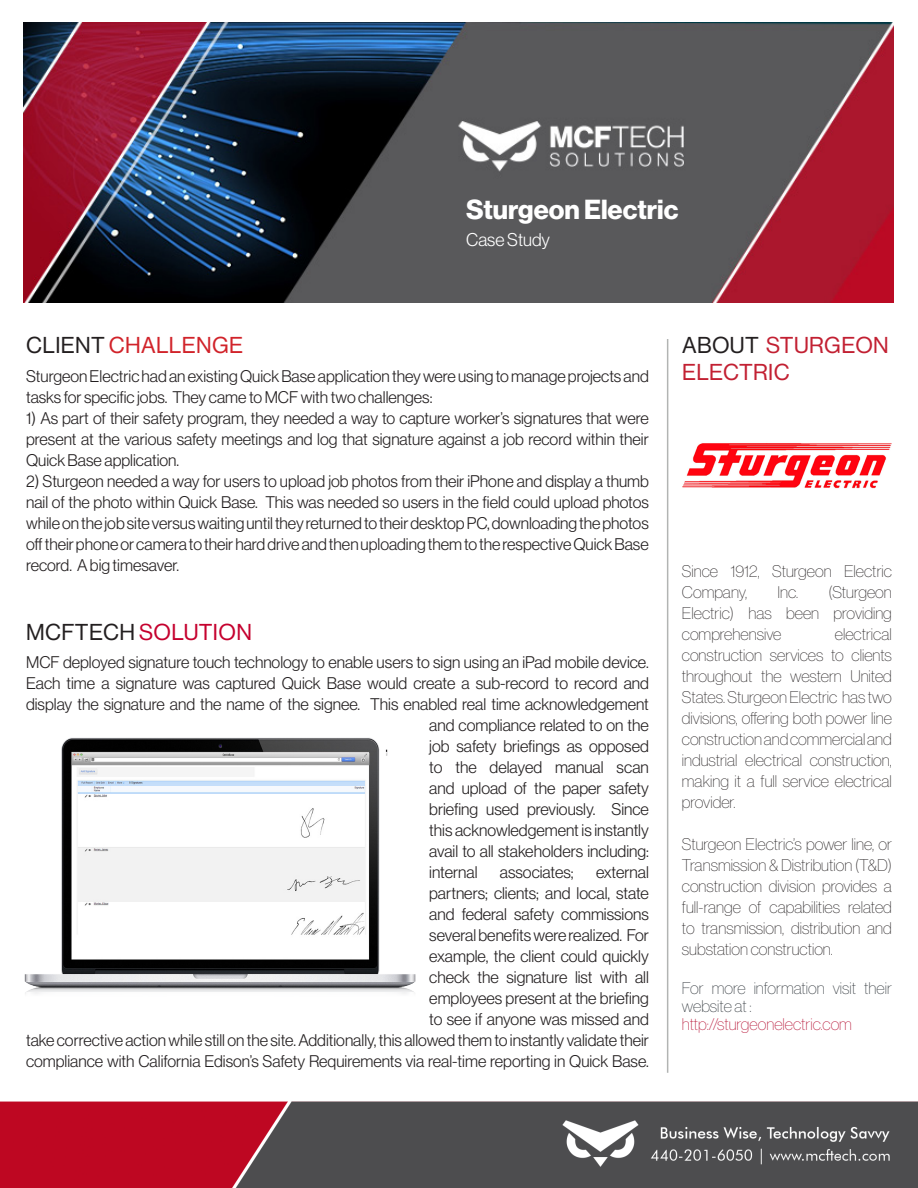
<style>
.page{position:relative;width:918px;height:1188px;background:#fff}
.page>*{position:absolute;margin:0;border:0;box-sizing:border-box;transform-origin:0 0}
.credit{font:27px "N Haas Grotesk DS Pro 75 Bd";color:#fff}
.Sidebar_Heading{font:22.5px/27px "N Haas Grotesk DS Pro 55 Rg";letter-spacing:.015em;color:#c22032}
.Heading_Style{font:22.5px "N Haas Grotesk DS Pro 55 Rg";letter-spacing:.015em;color:#d1232a}
.Heading_Style-2{font:22.5px "N Haas Grotesk DS Pro 55 Rg";letter-spacing:.015em;color:#c5002e}
.credit-2{font:18px "N Haas Grotesk DS Pro 45 Lt";color:#fff}
.Paragraph_Main{font:16.5px/21px "N Haas Grotesk DS Pro 45 Lt";color:#231f20;text-align:justify}
.Paragraph_Main-2{font:16.5px/21px "N Haas Grotesk DS Pro 25 Th";color:#231f20;text-align:justify}
.Paragraph_Main-3{font:16.5px/18px "N Haas Grotesk DS Pro 25 Th";color:#2d3339}
.Paragraph_Main-4{font:16.5px "N Haas Grotesk DS Pro 25 Th";color:#b61133}
.s1{color:#231f20}
</style>
<div class="page">
<img style="left:0;top:1101px;width:918px;height:87px">
<hr style="left:667px;top:339px;width:1px;height:734px;background:#b2b4b3">
<img style="left:682px;top:443px;width:209px;height:46px">
<img style="left:24px;top:738px;width:392px;height:256px">
<img style="left:23px;top:23px;width:870px;height:280px">
<p class="credit" style="left:466px;top:194px;width:214px">Sturgeon Electric</p>
<p class="credit-2" style="left:466px;top:230px;width:85px">Case Study</p>
<p class="Heading_Style" style="left:26px;top:333px;width:218px"><span class="s1">CLIENT</span> CHALLENGE</p>
<p class="Paragraph_Main" style="left:26px;top:365px;width:624px">Sturgeon Electric had an existing Quick Base application they were using to manage projects and tasks for specific jobs. They came to MCF with two challenges:</p>
<p class="Paragraph_Main" style="left:26px;top:407px;width:624px">1) As part of their safety program, they needed a way to capture worker’s signatures that were present at the various safety meetings and log that signature against a job record within their Quick Base application.</p>
<p class="Paragraph_Main" style="left:26px;top:470px;width:624px">2) Sturgeon needed a way for users to upload job photos from their iPhone and display a thumb nail of the photo within Quick Base. This was needed so users in the field could upload photos while on the job site versus waiting until they returned to their desktop PC, downloading the photos off their phone or camera to their hard drive and then uploading them to the respective Quick Base record. A big timesaver.</p>
<p class="Heading_Style-2" style="left:26px;top:619px;width:227px"><span class="s1">MCFTECH</span> SOLUTION</p>
<p class="Paragraph_Main" style="left:26px;top:652px;width:624px">MCF deployed signature touch technology to enable users to sign using an iPad mobile device.</p>
<p class="Paragraph_Main" style="left:26px;top:673px;width:624px">Each time a signature was captured Quick Base would create a sub-record to record and</p>
<p class="Paragraph_Main" style="left:26px;top:694px;width:624px">display the signature and the name of the signee. This enabled real time acknowledgement</p>
<p class="Paragraph_Main" style="left:429px;top:715px;width:221px">and compliance related to on the</p>
<p class="Paragraph_Main" style="left:429px;top:736px;width:221px">job safety briefings as opposed</p>
<p class="Paragraph_Main" style="left:429px;top:757px;width:221px">to the delayed manual scan</p>
<p class="Paragraph_Main" style="left:429px;top:778px;width:221px">and upload of the paper safety</p>
<p class="Paragraph_Main" style="left:429px;top:799px;width:221px">briefing used previously. Since</p>
<p class="Paragraph_Main" style="left:429px;top:820px;width:221px">this acknowledgement is instantly</p>
<p class="Paragraph_Main" style="left:429px;top:841px;width:221px">avail to all stakeholders including:</p>
<p class="Paragraph_Main" style="left:429px;top:862px;width:50px">internal</p>
<p class="Paragraph_Main" style="left:500px;top:862px;width:75px">associates;</p>
<p class="Paragraph_Main" style="left:26px;top:862px;width:624px;text-align:right">external<br>partners; clients; and local, state<br>and federal safety commissions<br>several benefits were realized. For<br>example, the client could quickly<br>check the signature list with all<br>employees present at the briefing<br>to see if anyone was missed and<br>take corrective action while still on the site. Additionally, this allowed them to instantly validate their compliance with California Edison’s Safety Requirements via real-time reporting in Quick Base.</p>
<p class="Sidebar_Heading" style="left:682px;top:331px;width:208px"><span class="s1">ABOUT</span> STURGEON<br>ELECTRIC</p>
<p class="Paragraph_Main-2" style="left:682px;top:561px;width:211px">Since 1912, Sturgeon Electric<br>Company,</p>
<p class="Paragraph_Main-2" style="left:682px;top:582px;width:211px;text-indent:147px">(Sturgeon Electric) has been providing comprehensive</p>
<p class="Paragraph_Main-2" style="left:777px;top:582px;width:22px">Inc.</p>
<p class="Paragraph_Main-2" style="left:682px;top:624px;width:212px;text-indent:153px">electrical construction services to clients throughout the western United States. Sturgeon Electric has two divisions, offering both power line construction and commercial and industrial electrical construction, making it a full service electrical provider.</p>
<p class="Paragraph_Main-2" style="left:682px;top:834px;width:211px">Sturgeon Electric’s power line, or Transmission &amp; Distribution (T&amp;D) construction division provides a full-range of capabilities related to transmission, distribution and substation construction.</p>
<p class="Paragraph_Main-3" style="left:682px;top:979px;width:211px">For more information visit their website at :</p>
<p class="Paragraph_Main-4" style="left:682px;top:1015px;width:172px">http://sturgeonelectric.com</p>
</div>
